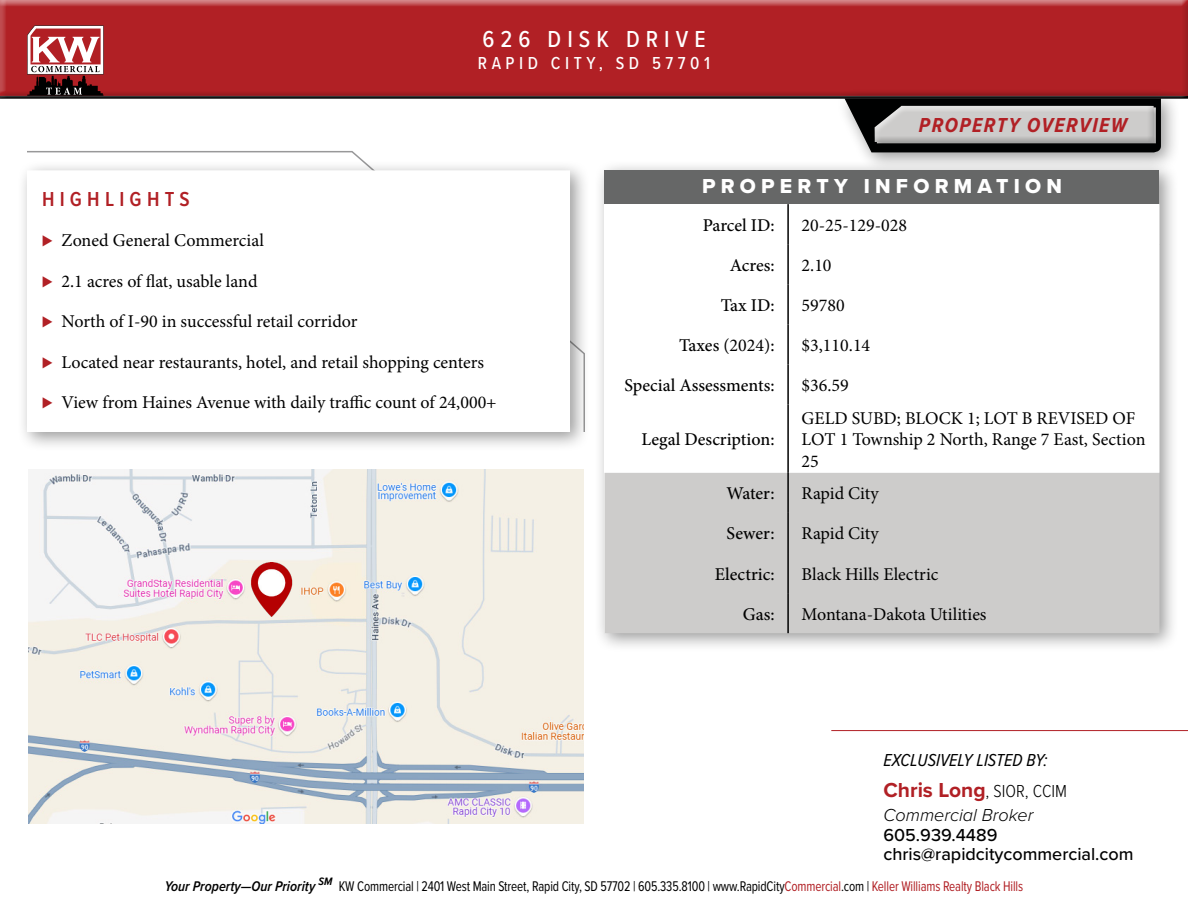
<style>
.page{position:relative;width:1188px;height:918px;background:#fff}
.page>*{position:absolute;margin:0;border:0;box-sizing:border-box;transform-origin:0 0}
.t1{font:500 24px "Proxima Nova Cond";letter-spacing:.25em;color:#fff}
.t2{font:italic 700 21px "Proxima Nova Cond";letter-spacing:.075em;color:#b12025}
.t3{font:21px "Proxima Nova Extrabld";letter-spacing:.25em;color:#fff}
.t4{font:600 21px "Proxima Nova Cond";letter-spacing:.25em;color:#b12025}
.t5{font:18px/21.6px "Minion Pro";color:#000}
.t6{font:500 18px "Minion Pro";color:#000}
.t7{font:500 18px/19.5px "Proxima Nova";color:#000101}
.t8{font:italic 18px/30.9px "Proxima Nova Cond";color:#000101}
.t9{font:500 18px "Proxima Nova Cond";letter-spacing:.25em;color:#fff}
.t10{font:italic 300 18px "Proxima Nova";color:#000101}
.t11{font:14.55px "Proxima Nova Cond";letter-spacing:-.01em;color:#000;scale:.9 1}
.s1{font-family:"Proxima Nova";font-weight:700;color:#b12025}
.s2{font-weight:400}
.s3{font-family:"Proxima Nova";font-weight:700;font-style:normal;font-size:21px;color:#b12025}
.s4{font-weight:300;font-style:normal}
.s5{font-weight:600;font-style:italic}
.s6{color:#b12025}
</style>
<div class="page">
<div style="left:0;top:0;width:1188px;height:99px;background:#000;opacity:.75"></div>
<div style="left:836px;top:88px;width:345px;height:84px;background:#000;opacity:.4"></div>
<hr style="left:831px;top:730px;width:357px;height:1px;background:#b12025">
<svg style="left:27px;top:26px;width:77px;height:63px"></svg>
<div style="left:0;top:89px;width:1188px;height:12px;background:#fff;opacity:.75"></div>
<div style="left:0;top:92px;width:1188px;height:9px;background:#000;opacity:.75"></div>
<img style="left:28px;top:470px;width:556px;height:353px">
<div style="left:594px;top:160px;width:586px;height:493px;background:#000;opacity:.4"></div>
<div style="left:604px;top:170px;width:556px;height:34px;background:#666767"></div>
<svg style="left:604px;top:204px;width:556px;height:40px"></svg>
<svg style="left:604px;top:244px;width:556px;height:229px"></svg>
<div style="left:604px;top:473px;width:556px;height:160px;background:#cdcccb"></div>
<hr style="left:787px;top:204px;width:2px;height:40px;background:#000">
<hr style="left:787px;top:244px;width:2px;height:40px;background:#000">
<hr style="left:787px;top:284px;width:2px;height:40px;background:#000">
<hr style="left:787px;top:324px;width:2px;height:40px;background:#000">
<hr style="left:787px;top:364px;width:2px;height:41px;background:#000">
<hr style="left:787px;top:405px;width:2px;height:68px;background:#000">
<hr style="left:787px;top:473px;width:2px;height:40px;background:#000">
<hr style="left:787px;top:513px;width:2px;height:40px;background:#000">
<hr style="left:787px;top:553px;width:2px;height:40px;background:#000">
<hr style="left:787px;top:593px;width:2px;height:40px;background:#000">
<svg style="left:27px;top:151px;width:336px;height:9px"></svg>
<div style="left:16px;top:160px;width:574px;height:292px;background:#000;opacity:.4"></div>
<div style="left:28px;top:171px;width:541px;height:260px;background:#fff"></div>
<svg style="left:845px;top:98px;width:316px;height:54px;background:#373838"></svg>
<div style="left:867px;top:98px;width:292px;height:44px;background:#000101"></div>
<div style="left:870px;top:103px;width:291px;height:39px;background:#000;opacity:.75"></div>
<img style="left:245px;top:562px;width:54px;height:54px">
<h1 class="t1" style="left:482px;top:21px;width:225px">626 DISK DRIVE</h1>
<p class="t9" style="left:478px;top:50px;width:234px">RAPID CITY, SD 57701</p>
<p class="t2" style="left:919px;top:110px;width:210px">PROPERTY OVERVIEW</p>
<p class="t2" style="left:970px;top:111px;width:112px">PAGE NAME</p>
<p class="t4" style="left:42px;top:183px;width:149px">HIGHLIGHTS</p>
<p class="t5" style="left:42px;top:230px;width:223px"><span class="s1">⊲</span> Zoned General Commercial</p>
<p class="t5" style="left:42px;top:270px;width:217px"><span class="s1">⊲</span> 2.1 acres of flat, usable land</p>
<p class="t5" style="left:42px;top:311px;width:317px"><span class="s1">⊲</span> North of I-90 in successful retail corridor</p>
<p class="t5" style="left:42px;top:351px;width:443px"><span class="s1">⊲</span> Located near restaurants, hotel, and retail shopping centers</p>
<p class="t5" style="left:42px;top:392px;width:456px"><span class="s1">⊲</span> View from Haines Avenue with daily traffic count of 24,000+</p>
<p class="t3" style="left:702px;top:170px;width:362px">PROPERTY INFORMATION</p>
<p class="t6" style="left:703px;top:213px;width:73px">Parcel ID:</p>
<p class="t5" style="left:802px;top:214px;width:107px">20-25-129-028</p>
<p class="t6" style="left:730px;top:253px;width:46px">Acres:</p>
<p class="t5" style="left:802px;top:254px;width:32px">2.10</p>
<p class="t6" style="left:721px;top:293px;width:55px">Tax ID:</p>
<p class="t5" style="left:802px;top:294px;width:45px">59780</p>
<p class="t6" style="left:679px;top:333px;width:97px">Taxes <span class="s2">(2024)</span>:</p>
<p class="t5" style="left:802px;top:335px;width:70px">$3,110.14</p>
<p class="t6" style="left:624px;top:373px;width:152px">Special Assessments:</p>
<p class="t5" style="left:802px;top:375px;width:49px">$36.59</p>
<p class="t6" style="left:642px;top:427px;width:135px">Legal Description:</p>
<p class="t5" style="left:802px;top:407px;width:345px">GELD SUBD; BLOCK 1; LOT B REVISED OF<br>LOT 1 Township 2 North, Range 7 East, Section<br>25</p>
<p class="t6" style="left:727px;top:481px;width:49px">Water:</p>
<p class="t5" style="left:802px;top:483px;width:79px">Rapid City</p>
<p class="t6" style="left:727px;top:522px;width:50px">Sewer:</p>
<p class="t5" style="left:802px;top:523px;width:79px">Rapid City</p>
<p class="t6" style="left:715px;top:562px;width:61px">Electric:</p>
<p class="t5" style="left:802px;top:563px;width:138px">Black Hills Electric</p>
<p class="t6" style="left:743px;top:602px;width:33px">Gas:</p>
<p class="t5" style="left:802px;top:603px;width:187px">Montana-Dakota Utilities</p>
<p class="t8" style="left:884px;top:744px;width:185px">EXCLUSIVELY LISTED BY:<br><span class="s3">Chris Long</span><span class="s4">, SIOR, CCIM</span></p>
<p class="t10" style="left:884px;top:802px;width:151px">Commercial Broker</p>
<p class="t7" style="left:884px;top:824px;width:251px">605.939.4489 chris@rapidcitycommercial.com</p>
<p class="t11" style="left:165px;top:876px;width:955px"><span class="s5">Your Property—Our Priority</span> <sup>SM</sup> KW Commercial | 2401 West Main Street, Rapid City, SD 57702 | 605.335.8100 | www.RapidCity<span class="s6">Commercial</span>.com | <span class="s6">Keller Williams Realty Black Hills</span></p>
</div>
